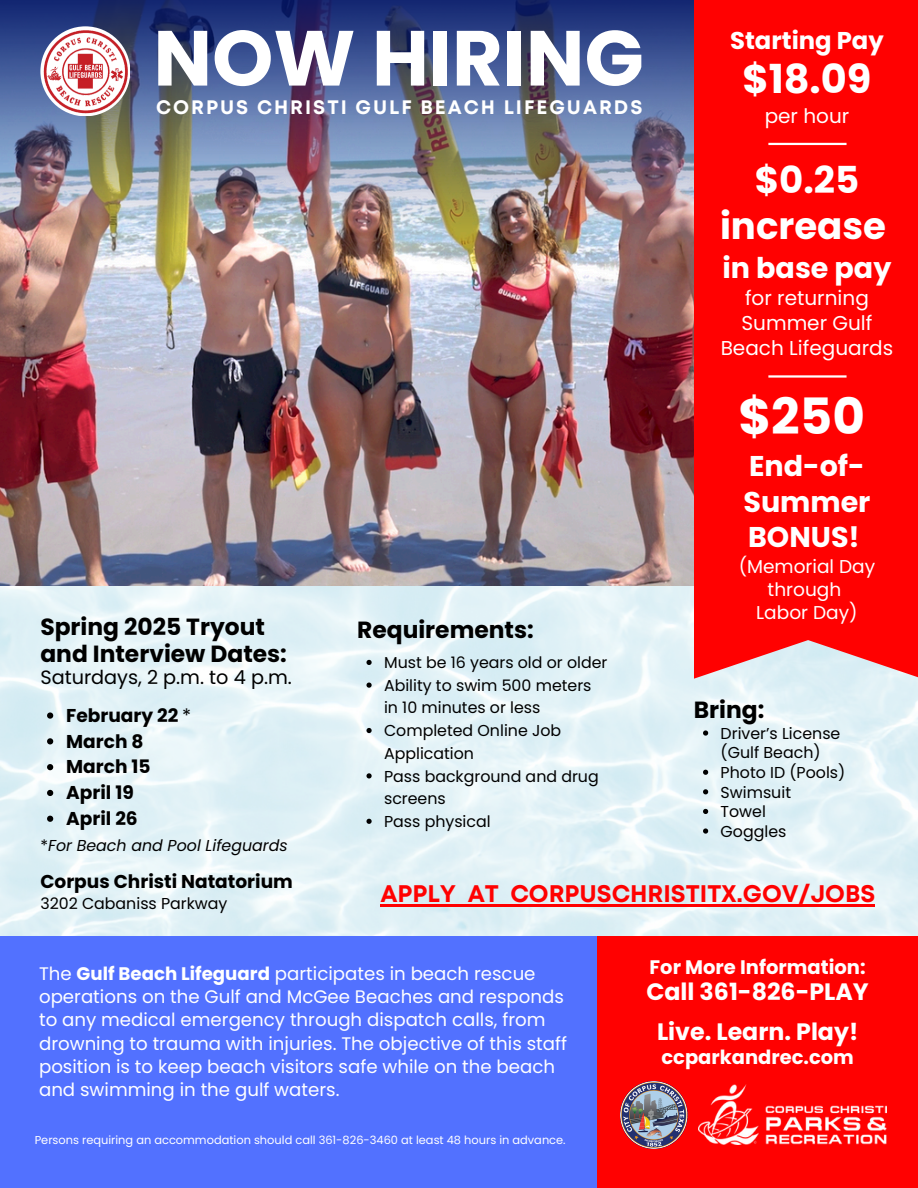
<style>
.page{position:relative;width:918px;height:1188px;background:#fff}
.page>*{position:absolute;margin:0;border:0;box-sizing:border-box;transform-origin:0 0}
.t1{font:700 78px "Poppins";color:#fff}
.t2{font:700 49.95px "Poppins";color:#fff}
.t3{font:700 40.05px "Poppins";color:#fff}
.t4{font:700 37.2px/46.3px "Poppins";color:#fff;text-align:center}
.t5{font:700 28.5px/35.7px "Poppins";color:#fff}
.t6{font:700 24.3px "Poppins";color:#fff}
.t7{font:700 24px "Mont";color:#ff0101}
.t8{font:700 23.7px "Poppins";color:#fff}
.t9{font:700 23.4px "Poppins";color:#000}
.t10{font:20.1px/25px "Poppins";color:#fff;text-align:center}
.t11{font:19.95px "Poppins";color:#fff}
.t12{font:700 19.5px "Poppins";color:#fff}
.t13{font:700 19.5px "Mont";letter-spacing:.105em;color:#fff}
.t14{font:19.2px "Poppins";color:#000}
.t15{font:700 18.6px "Poppins";color:#000}
.t16{font:18.6px/22.8px "Poppins";color:#fff;text-align:center}
.t17{font:18.15px/23.2px "Poppins";color:#fff}
.t18{font:15.75px/22.6px "Poppins";color:#000}
.t19{font:italic 15.75px "Poppins";color:#000}
.t20{font:11.4px "Poppins";color:#fff}
.s1{font-weight:400}
.s2{font-style:normal}
.s3{font-weight:700}
</style>
<div class="page">
<img style="left:0;top:586px;width:918px;height:351px">
<img style="left:0;top:0;width:694px;height:586px">
<img style="left:1px;top:0;width:693px;height:258px">
<div style="left:0;top:937px;width:597px;height:251px;background:#5271ff"></div>
<div style="left:597px;top:937px;width:321px;height:251px;background:#ff0101"></div>
<div style="left:40px;top:26px;width:90px;height:90px;background:#fff;border-radius:50%"></div>
<img style="left:40px;top:30px;width:88px;height:84px">
<img style="left:621px;top:1082px;width:66px;height:66px">
<img style="left:698px;top:1084px;width:188px;height:61px">
<div style="left:694px;top:0;width:224px;height:679px;background:#ff0101"></div>
<hr style="left:768px;top:143px;width:79px;height:2px;background:#fff">
<hr style="left:768px;top:375px;width:79px;height:3px;background:#fff">
<hr style="left:380px;top:905px;width:76px;height:2px;background:#ff0101">
<svg style="left:456px;top:905px;width:12px;height:2px"></svg>
<hr style="left:468px;top:905px;width:31px;height:2px;background:#ff0101">
<svg style="left:499px;top:905px;width:11px;height:2px"></svg>
<hr style="left:510px;top:905px;width:365px;height:2px;background:#ff0101">
<svg style="left:47px;top:712px;width:6px;height:7px"></svg>
<svg style="left:47px;top:738px;width:6px;height:6px"></svg>
<svg style="left:47px;top:764px;width:6px;height:6px"></svg>
<svg style="left:47px;top:790px;width:6px;height:6px"></svg>
<svg style="left:47px;top:816px;width:6px;height:6px"></svg>
<svg style="left:366px;top:660px;width:6px;height:5px"></svg>
<svg style="left:366px;top:683px;width:6px;height:5px"></svg>
<svg style="left:366px;top:728px;width:6px;height:5px"></svg>
<svg style="left:366px;top:773px;width:6px;height:5px"></svg>
<svg style="left:366px;top:819px;width:6px;height:5px"></svg>
<svg style="left:703px;top:730px;width:5px;height:6px"></svg>
<svg style="left:703px;top:770px;width:5px;height:5px"></svg>
<svg style="left:703px;top:789px;width:5px;height:5px"></svg>
<svg style="left:703px;top:809px;width:5px;height:5px"></svg>
<svg style="left:703px;top:828px;width:5px;height:6px"></svg>
<h6 class="t1" style="left:153px;top:4px;width:492px">NOW HIRING</h6>
<p class="t13" style="left:156px;top:100px;width:488px">CORPUS CHRISTI GULF BEACH LIFEGUARDS</p>
<p class="t9" style="left:40px;top:610px;width:226px">Spring 2025 Tryout</p>
<p class="t9" style="left:40px;top:637px;width:248px">and Interview Dates:</p>
<p class="t14" style="left:40px;top:664px;width:253px">Saturdays, 2 p.m. to 4 p.m.</p>
<p class="t15" style="left:66px;top:702px;width:127px">February 22 <span class="s1">*</span></p>
<p class="t15" style="left:66px;top:728px;width:79px">March 8</p>
<p class="t15" style="left:66px;top:754px;width:86px">March 15</p>
<h5 class="t15" style="left:66px;top:780px;width:69px">April 19</h5>
<p class="t15" style="left:66px;top:805px;width:73px">April 26</p>
<h4 class="t19" style="left:40px;top:835px;width:249px"><span class="s2">*</span>For Beach and Pool Lifeguards</h4>
<p class="t9" style="left:357px;top:613px;width:178px">Requirements:</p>
<p class="t18" style="left:384px;top:651px;width:225px">Must be 16 years old or older</p>
<p class="t18" style="left:384px;top:674px;width:209px">Ability to swim 500 meters in 10 minutes or less</p>
<p class="t18" style="left:384px;top:719px;width:179px">Completed Online Job<br>Application</p>
<p class="t18" style="left:384px;top:765px;width:216px">Pass background and drug screens</p>
<p class="t18" style="left:384px;top:810px;width:108px">Pass physical</p>
<p class="t6" style="left:730px;top:23px;width:155px">Starting Pay</p>
<p class="t3" style="left:742px;top:51px;width:131px">$18.09</p>
<p class="t11" style="left:765px;top:102px;width:86px">per hour</p>
<p class="t4" style="left:720px;top:157px;width:168px">$0.25 increase</p>
<p class="t5" style="left:723px;top:250px;width:170px">in base pay</p>
<h1 class="t10" style="left:721px;top:286px;width:174px">for returning<br>Summer Gulf<br>Beach Lifeguards</h1>
<p class="t2" style="left:738px;top:382px;width:128px">$250</p>
<p class="t5" style="left:743px;top:448px;width:129px">End-of-<br>Summer<br>BONUS!</p>
<p class="t16" style="left:739px;top:555px;width:138px">(Memorial Day through<br>Labor Day)</p>
<p class="t9" style="left:694px;top:694px;width:72px">Bring:</p>
<p class="t18" style="left:721px;top:723px;width:121px;line-height:19.6px">Driver’s License (Gulf Beach)</p>
<p class="t18" style="left:721px;top:761px;width:126px">Photo ID (Pools)</p>
<p class="t18" style="left:721px;top:781px;width:72px">Swimsuit</p>
<p class="t18" style="left:721px;top:800px;width:47px">Towel</p>
<p class="t18" style="left:721px;top:820px;width:67px">Goggles</p>
<p class="t15" style="left:40px;top:869px;width:254px">Corpus Christi Natatorium</p>
<p class="t18" style="left:40px;top:892px;width:189px">3202 Cabaniss Parkway</p>
<p class="t7" style="left:380px;top:885px;width:496px">APPLY AT CORPUSCHRISTITX.GOV/JOBS</p>
<p class="t17" style="left:39px;top:962px;width:530px">The <span class="s3">Gulf Beach Lifeguard</span> participates in beach rescue operations on the Gulf and McGee Beaches and responds to any medical emergency through dispatch calls, from drowning to trauma with injuries. The objective of this staff position is to keep beach visitors safe while on the beach and swimming in the gulf waters.</p>
<p class="t20" style="left:35px;top:1132px;width:533px">Persons requiring an accommodation should call 361-826-3460 at least 48 hours in advance.</p>
<p class="t12" style="left:650px;top:953px;width:218px">For More Information:</p>
<h3 class="t8" style="left:647px;top:975px;width:224px">Call 361-826-PLAY</h3>
<p class="t8" style="left:657px;top:1015px;width:203px">Live. Learn. Play!</p>
<p class="t12" style="left:661px;top:1043px;width:194px">ccparkandrec.com</p>
</div>
